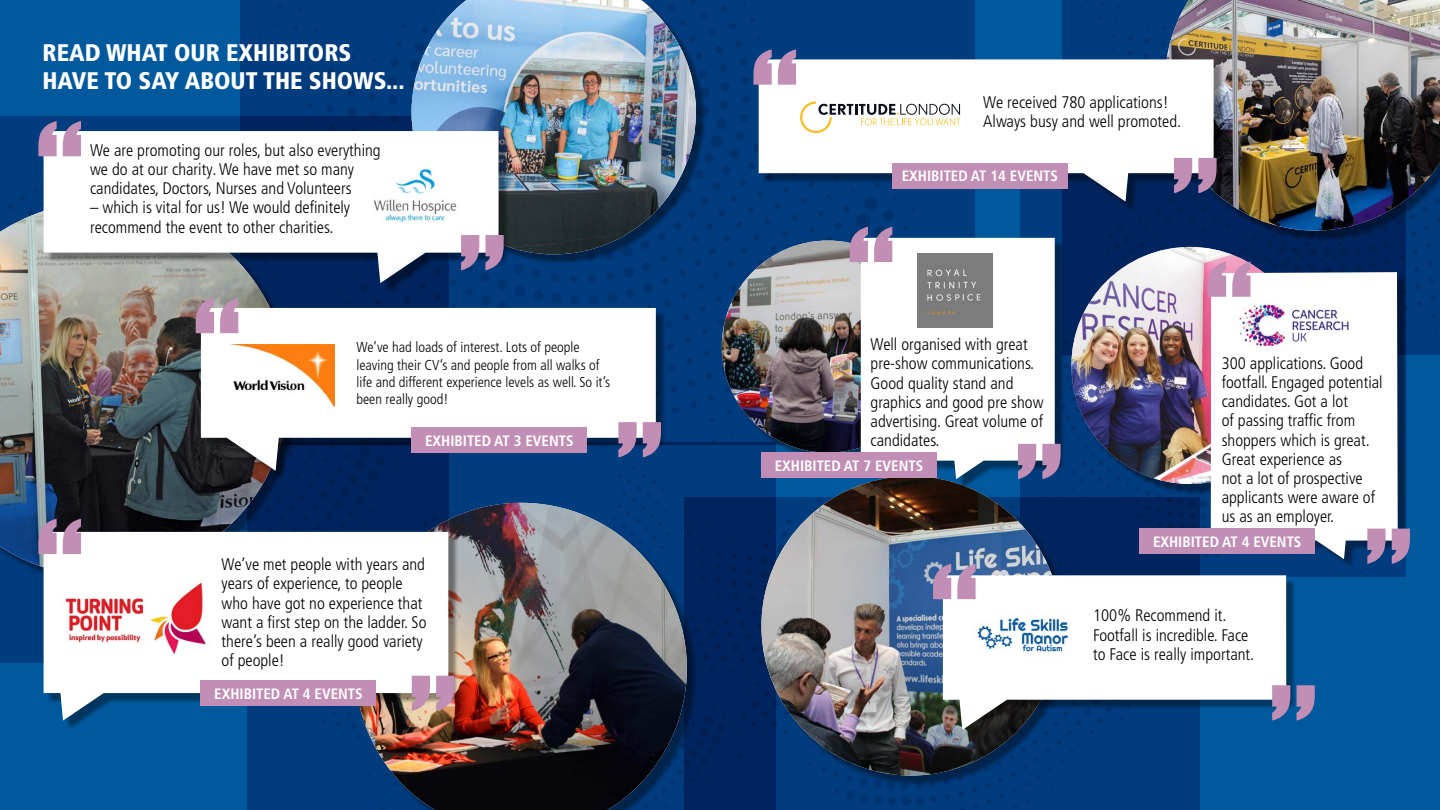
<style>
.page{position:relative;width:1440px;height:810px;background:#fff}
.page>*{position:absolute;margin:0;border:0;box-sizing:border-box;transform-origin:0 0}
.t1{font:900 condensed 24px/28.8px "Frutiger LT Pro";color:#fff}
.t2{font:300 condensed 16.8px/19.2px "Frutiger LT Pro";color:#000}
.t3{font:700 condensed 15px "Frutiger LT Pro";color:#fff}
.t4{font:300 condensed 14.4px/17.2px "Frutiger LT Pro";color:#000}
</style>
<div class="page">
<img style="left:0;top:0;width:1440px;height:810px">
<div style="left:1140px;top:529px;width:175px;height:25px;background:#c18fb5"></div>
<div style="left:892px;top:163px;width:175px;height:25px;background:#c18fb5"></div>
<div style="left:761px;top:453px;width:176px;height:25px;background:#c18fb5"></div>
<div style="left:201px;top:681px;width:175px;height:25px;background:#c18fb5"></div>
<div style="left:412px;top:428px;width:175px;height:25px;background:#c18fb5"></div>
<h1 class="t1" style="left:43px;top:38px;width:364px">READ WHAT OUR EXHIBITORS<br>HAVE TO SAY ABOUT THE SHOWS...</h1>
<p class="t2" style="left:90px;top:141px;width:292px">We are promoting our roles, but also everything we do at our charity. We have met so many candidates, Doctors, Nurses and Volunteers</p>
<p class="t2" style="left:90px;top:198px;width:262px">– which is vital for us! We would definitely recommend the event to other charities.</p>
<p class="t4" style="left:356px;top:339px;width:255px">We’ve had loads of interest. Lots of people leaving their CV’s and people from all walks of life and different experience levels as well. So it’s been really good!</p>
<p class="t3" style="left:425px;top:432px;width:150px">EXHIBITED AT 3 EVENTS</p>
<p class="t2" style="left:222px;top:555px;width:207px">We’ve met people with years and years of experience, to people who have got no experience that want a first step on the ladder. So there’s been a really good variety of people!</p>
<p class="t3" style="left:214px;top:685px;width:150px">EXHIBITED AT 4 EVENTS</p>
<p class="t2" style="left:983px;top:93px;width:199px">We received 780 applications!<br>Always busy and well promoted.</p>
<p class="t3" style="left:902px;top:167px;width:158px">EXHIBITED AT 14 EVENTS</p>
<p class="t2" style="left:871px;top:335px;width:174px">Well organised with great pre-show communications.<br>Good quality stand and graphics and good pre show advertising. Great volume of candidates.</p>
<p class="t3" style="left:775px;top:457px;width:150px">EXHIBITED AT 7 EVENTS</p>
<p class="t2" style="left:1222px;top:353px;width:162px">300 applications. Good footfall. Engaged potential candidates. Got a lot<br>of passing traffic from shoppers which is great.<br>Great experience as<br>not a lot of prospective applicants were aware of us as an employer.</p>
<p class="t3" style="left:1153px;top:533px;width:150px">EXHIBITED AT 4 EVENTS</p>
<p class="t2" style="left:1093px;top:606px;width:163px">100% Recommend it.<br>Footfall is incredible. Face to Face is really important.</p>
</div>
